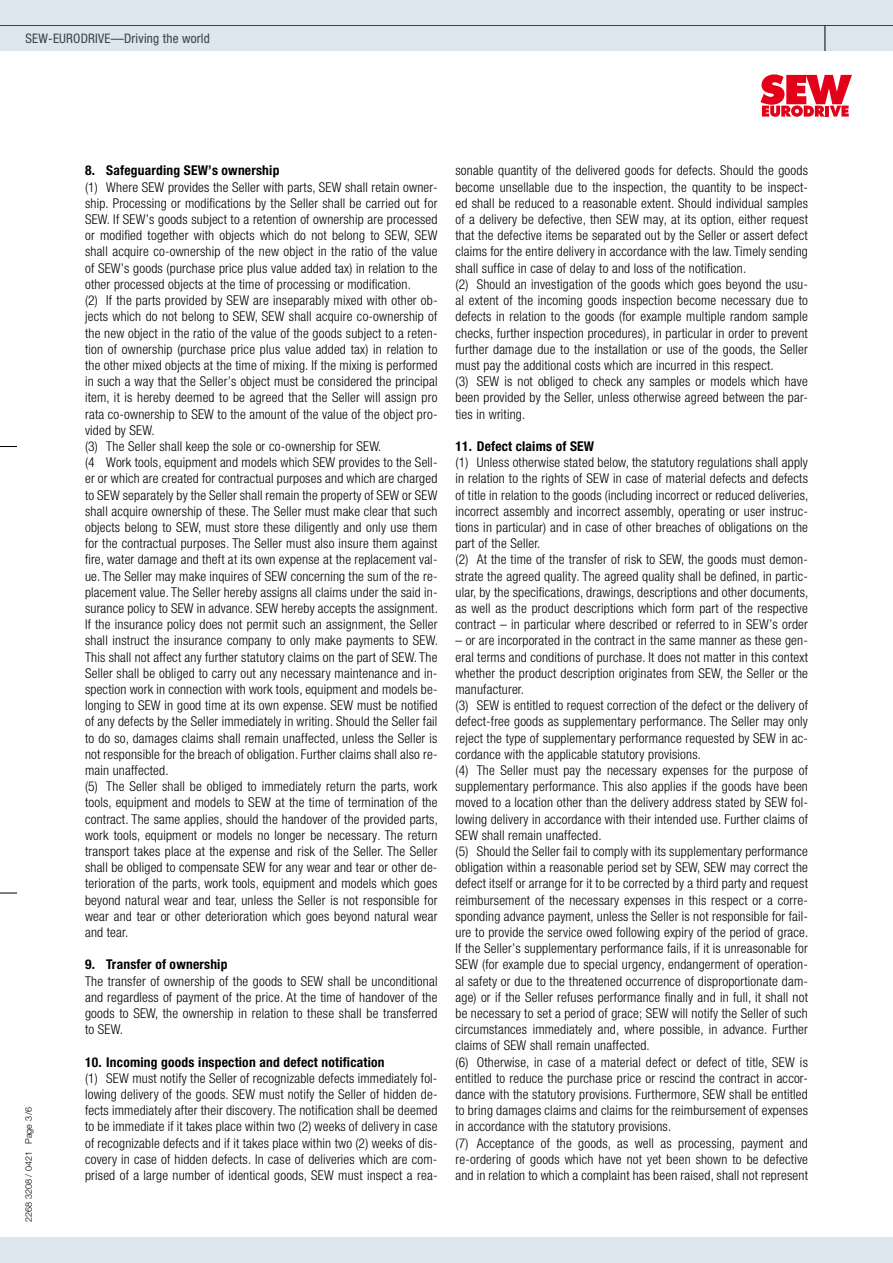
<style>
.page{position:relative;width:893px;height:1263px;background:#fff}
.page>*{position:absolute;margin:0;border:0;box-sizing:border-box;transform-origin:0 0}
.t1{font:300 condensed 13.5px/16.2px "Helvetica Neue LT Pro";letter-spacing:.015em;color:#000}
.t2{font:700 condensed 13.5px "Helvetica Neue LT Pro";letter-spacing:.015em;color:#000}
.t3{font:condensed 13.2px "Helvetica Neue LT Pro";letter-spacing:.015em;color:#384347}
.t4{font:300 9px "Helvetica Neue LT Pro";color:#000}
</style>
<div class="page">
<div style="left:0;top:0;width:893px;height:51px;background:#dde6ec"></div>
<div style="left:0;top:1237px;width:893px;height:26px;background:#dde6ec"></div>
<svg style="left:0;top:446px;width:17px;height:1px"></svg>
<svg style="left:0;top:893px;width:17px;height:1px"></svg>
<hr style="left:0;top:25px;width:893px;height:1px;background:#384347">
<svg style="left:825px;top:26px;width:1px;height:25px"></svg>
<svg style="left:760px;top:74px;width:92px;height:43px"></svg>
<p class="t3" style="left:26px;top:31px;width:186px">SEW-EURODRIVE—Driving the world</p>
<p class="t4" style="left:23px;top:1222px;width:116px;rotate:-90deg">2268 3208 / 0421 Page 3/6</p>
<p class="t2" style="left:85px;top:163px;width:196px">8. Safeguarding SEW’s ownership</p>
<p class="t1" style="left:85px;top:179px;width:354px">(1) Where SEW provides the Seller with parts, SEW shall retain owner&shy;ship. Processing or modifications by the Seller shall be carried out for SEW. If SEW’s goods subject to a retention of ownership are processed or modified together with objects which do not belong to SEW, SEW shall acquire co-ownership of the new object in the ratio of the value of SEW’s goods (purchase price plus value added tax) in relation to the other processed objects at the time of processing or modification.<br>(2) If the parts provided by SEW are inseparably mixed with other ob&shy;jects which do not belong to SEW, SEW shall acquire co-ownership of the new object in the ratio of the value of the goods subject to a reten&shy;tion of ownership (purchase price plus value added tax) in relation to the other mixed objects at the time of mixing. If the mixing is performed in such a way that the Seller’s object must be considered the principal item, it is hereby deemed to be agreed that the Seller will assign pro rata co-ownership to SEW to the amount of the value of the object pro&shy;vided by SEW.<br>(3) The Seller shall keep the sole or co-ownership for SEW.<br>(4 Work tools, equipment and models which SEW provides to the Sell&shy;er or which are created for contractual purposes and which are charged to SEW separately by the Seller shall remain the property of SEW or SEW shall acquire ownership of these. The Seller must make clear that such objects belong to SEW, must store these diligently and only use them for the contractual purposes. The Seller must also insure them against fire, water damage and theft at its own expense at the replacement val&shy;ue. The Seller may make inquires of SEW concerning the sum of the re&shy;placement value. The Seller hereby assigns all claims under the said in&shy;surance policy to SEW in advance. SEW hereby accepts the assignment.<br>If the insurance policy does not permit such an assignment, the Seller shall instruct the insurance company to only make payments to SEW.<br>This shall not affect any further statutory claims on the part of SEW. The Seller shall be obliged to carry out any necessary maintenance and in&shy;spection work in connection with work tools, equipment and models be&shy;longing to SEW in good time at its own expense. SEW must be notified of any defects by the Seller immediately in writing. Should the Seller fail to do so, damages claims shall remain unaffected, unless the Seller is not responsible for the breach of obligation. Further claims shall also re&shy;main unaffected.<br>(5) The Seller shall be obliged to immediately return the parts, work tools, equipment and models to SEW at the time of termination of the contract. The same applies, should the handover of the provided parts, work tools, equipment or models no longer be necessary. The return transport takes place at the expense and risk of the Seller. The Seller shall be obliged to compensate SEW for any wear and tear or other de&shy;terioration of the parts, work tools, equipment and models which goes beyond natural wear and tear, unless the Seller is not responsible for wear and tear or other deterioration which goes beyond natural wear and tear.</p>
<p class="t2" style="left:85px;top:956px;width:144px">9. Transfer of ownership</p>
<p class="t1" style="left:85px;top:973px;width:354px;text-align:justify">The transfer of ownership of the goods to SEW shall be unconditional and regardless of payment of the price. At the time of handover of the goods to SEW, the ownership in relation to these shall be transferred to SEW.</p>
<p class="t2" style="left:85px;top:1054px;width:301px">10. Incoming goods inspection and defect notification</p>
<p class="t1" style="left:85px;top:1070px;width:354px;text-align:justify">(1) SEW must notify the Seller of recognizable defects immediately fol&shy;lowing delivery of the goods. SEW must notify the Seller of hidden de&shy;fects immediately after their discovery. The notification shall be deemed to be immediate if it takes place within two (2) weeks of delivery in case of recognizable defects and if it takes place within two (2) weeks of dis&shy;covery in case of hidden defects. In case of deliveries which are com&shy;prised of a large number of identical goods, SEW must inspect a rea-</p>
<p class="t1" style="left:455px;top:163px;width:354px">sonable quantity of the delivered goods for defects. Should the goods become unsellable due to the inspection, the quantity to be inspect&shy;ed shall be reduced to a reasonable extent. Should individual samples of a delivery be defective, then SEW may, at its option, either request that the defective items be separated out by the Seller or assert defect claims for the entire delivery in accordance with the law. Timely sending shall suffice in case of delay to and loss of the notification.<br>(2) Should an investigation of the goods which goes beyond the usu&shy;al extent of the incoming goods inspection become necessary due to defects in relation to the goods (for example multiple random sample checks, further inspection procedures), in particular in order to prevent further damage due to the installation or use of the goods, the Seller must pay the additional costs which are incurred in this respect.<br>(3) SEW is not obliged to check any samples or models which have been provided by the Seller, unless otherwise agreed between the par&shy;ties in writing.</p>
<p class="t2" style="left:455px;top:438px;width:140px">11. Defect claims of SEW</p>
<p class="t1" style="left:455px;top:454px;width:354px">(1) Unless otherwise stated below, the statutory regulations shall apply in relation to the rights of SEW in case of material defects and defects of title in relation to the goods (including incorrect or reduced deliveries, incorrect assembly and incorrect assembly, operating or user instruc&shy;tions in particular) and in case of other breaches of obligations on the part of the Seller.<br>(2) At the time of the transfer of risk to SEW, the goods must demon&shy;strate the agreed quality. The agreed quality shall be defined, in partic&shy;ular, by the specifications, drawings, descriptions and other documents, as well as the product descriptions which form part of the respective contract – in particular where described or referred to in SEW’s order</p>
<p class="t1" style="left:455px;top:632px;width:354px">– or are incorporated in the contract in the same manner as these gen&shy;eral terms and conditions of purchase. It does not matter in this context whether the product description originates from SEW, the Seller or the manufacturer.<br>(3) SEW is entitled to request correction of the defect or the delivery of defect-free goods as supplementary performance. The Seller may only reject the type of supplementary performance requested by SEW in ac&shy;cordance with the applicable statutory provisions.<br>(4) The Seller must pay the necessary expenses for the purpose of supplementary performance. This also applies if the goods have been moved to a location other than the delivery address stated by SEW fol&shy;lowing delivery in accordance with their intended use. Further claims of SEW shall remain unaffected.<br>(5) Should the Seller fail to comply with its supplementary performance obligation within a reasonable period set by SEW, SEW may correct the defect itself or arrange for it to be corrected by a third party and request reimbursement of the necessary expenses in this respect or a corre&shy;sponding advance payment, unless the Seller is not responsible for fail&shy;ure to provide the service owed following expiry of the period of grace.<br>If the Seller’s supplementary performance fails, if it is unreasonable for SEW (for example due to special urgency, endangerment of operation&shy;al safety or due to the threatened occurrence of disproportionate dam&shy;age) or if the Seller refuses performance finally and in full, it shall not be necessary to set a period of grace; SEW will notify the Seller of such circumstances immediately and, where possible, in advance. Further claims of SEW shall remain unaffected.<br>(6) Otherwise, in case of a material defect or defect of title, SEW is entitled to reduce the purchase price or rescind the contract in accor&shy;dance with the statutory provisions. Furthermore, SEW shall be entitled to bring damages claims and claims for the reimbursement of expenses in accordance with the statutory provisions.<br>(7) Acceptance of the goods, as well as processing, payment and re-ordering of goods which have not yet been shown to be defective and in relation to which a complaint has been raised, shall not represent</p>
</div>
